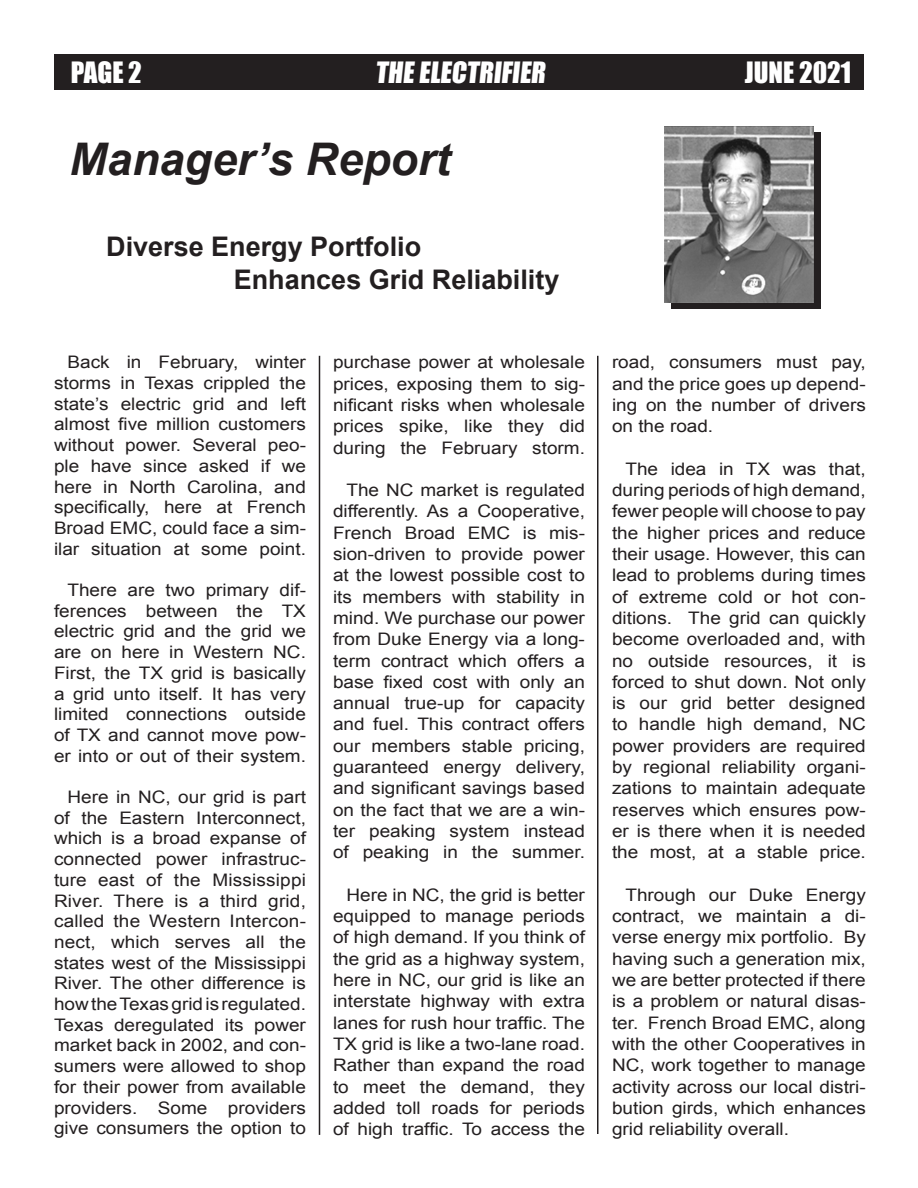
<style>
.page{position:relative;width:918px;height:1188px;background:#fff}
.page>*{position:absolute;margin:0;border:0;box-sizing:border-box;transform-origin:0 0}
.t1{font:italic 700 45px "Arial";color:#231f20}
.t2{font:700 27px/32.4px "Arial";color:#231f20}
.t3{font:27px "Impact";color:#fff}
.t4{font:17.25px/21.3px "Arial";color:#231f20;text-align:justify;scale:1.1 1}
</style>
<div class="page">
<hr style="left:319px;top:356px;width:1px;height:779px;background:#231f20">
<hr style="left:597px;top:356px;width:1px;height:778px;background:#231f20">
<div style="left:54px;top:54px;width:810px;height:36px;background:#231f20"></div>
<div style="left:671px;top:132px;width:149px;height:177px;background:#231f20"></div>
<img style="left:665px;top:126px;width:149px;height:177px">
<p class="t3" style="left:71px;top:51px;width:73px">PAGE 2</p>
<p class="t3" style="left:375px;top:51px;width:176px">THE ELECTRIFIER</p>
<p class="t3" style="left:745px;top:51px;width:108px">JUNE 2021</p>
<p class="t1" style="left:70px;top:129px;width:382px">Manager’s Report</p>
<p class="t2" style="left:234px;top:231px;width:327px;text-indent:-128px">Diverse Energy Portfolio<br>Enhances Grid Reliability</p>
<p class="t4" style="left:54px;top:352px;width:231px;line-height:20.7px;text-indent:14px">Back in February, winter storms in Texas crippled the state’s electric grid and left almost five million customers without power. Several peo&shy;ple have since asked if we here in North Carolina, and specifically, here at French Broad EMC, could face a sim&shy;ilar situation at some point.</p>
<p class="t4" style="left:54px;top:580px;width:231px;line-height:20.7px;text-indent:13px">There are two primary dif&shy;ferences between the TX electric grid and the grid we are on here in Western NC.<br>First, the TX grid is basically a grid unto itself. It has very limited connections outside of TX and cannot move pow&shy;er into or out of their system.</p>
<p class="t4" style="left:54px;top:787px;width:231px;line-height:20.7px;text-indent:13px">Here in NC, our grid is part of the Eastern Interconnect, which is a broad expanse of connected power infrastruc&shy;ture east of the Mississippi River. There is a third grid, called the Western Intercon&shy;nect, which serves all the states west of the Mississippi River. The other difference is how the Texas grid is regulated.<br>Texas deregulated its power market back in 2002, and con&shy;sumers were allowed to shop for their power from available providers. Some providers give consumers the option to</p>
<p class="t4" style="left:333px;top:352px;width:231px">purchase power at wholesale prices, exposing them to sig&shy;nificant risks when wholesale prices spike, like they did during the February storm.</p>
<p class="t4" style="left:333px;top:480px;width:231px;text-indent:13px">The NC market is regulated differently. As a Cooperative, French Broad EMC is mis&shy;sion-driven to provide power at the lowest possible cost to its members with stability in mind. We purchase our power from Duke Energy via a long&shy;term contract which offers a base fixed cost with only an annual true-up for capacity and fuel. This contract offers our members stable pricing, guaranteed energy delivery, and significant savings based on the fact that we are a win&shy;ter peaking system instead of peaking in the summer.</p>
<p class="t4" style="left:333px;top:884px;width:231px;text-indent:13px">Here in NC, the grid is better equipped to manage periods of high demand. If you think of the grid as a highway system, here in NC, our grid is like an interstate highway with extra lanes for rush hour traffic. The TX grid is like a two-lane road.<br>Rather than expand the road to meet the demand, they added toll roads for periods of high traffic. To access the</p>
<p class="t4" style="left:612px;top:352px;width:232px">road, consumers must pay, and the price goes up depend&shy;ing on the number of drivers on the road.</p>
<p class="t4" style="left:612px;top:458px;width:232px;text-indent:13px">The idea in TX was that, during periods of high demand, fewer people will choose to pay the higher prices and reduce their usage. However, this can lead to problems during times of extreme cold or hot con&shy;ditions. The grid can quickly become overloaded and, with no outside resources, it is forced to shut down. Not only is our grid better designed to handle high demand, NC power providers are required by regional reliability organi&shy;zations to maintain adequate reserves which ensures pow&shy;er is there when it is needed the most, at a stable price.</p>
<p class="t4" style="left:612px;top:884px;width:232px;text-indent:13px">Through our Duke Energy contract, we maintain a di&shy;verse energy mix portfolio. By having such a generation mix, we are better protected if there is a problem or natural disas&shy;ter. French Broad EMC, along with the other Cooperatives in NC, work together to manage activity across our local distri&shy;bution girds, which enhances grid reliability overall.</p>
</div>
